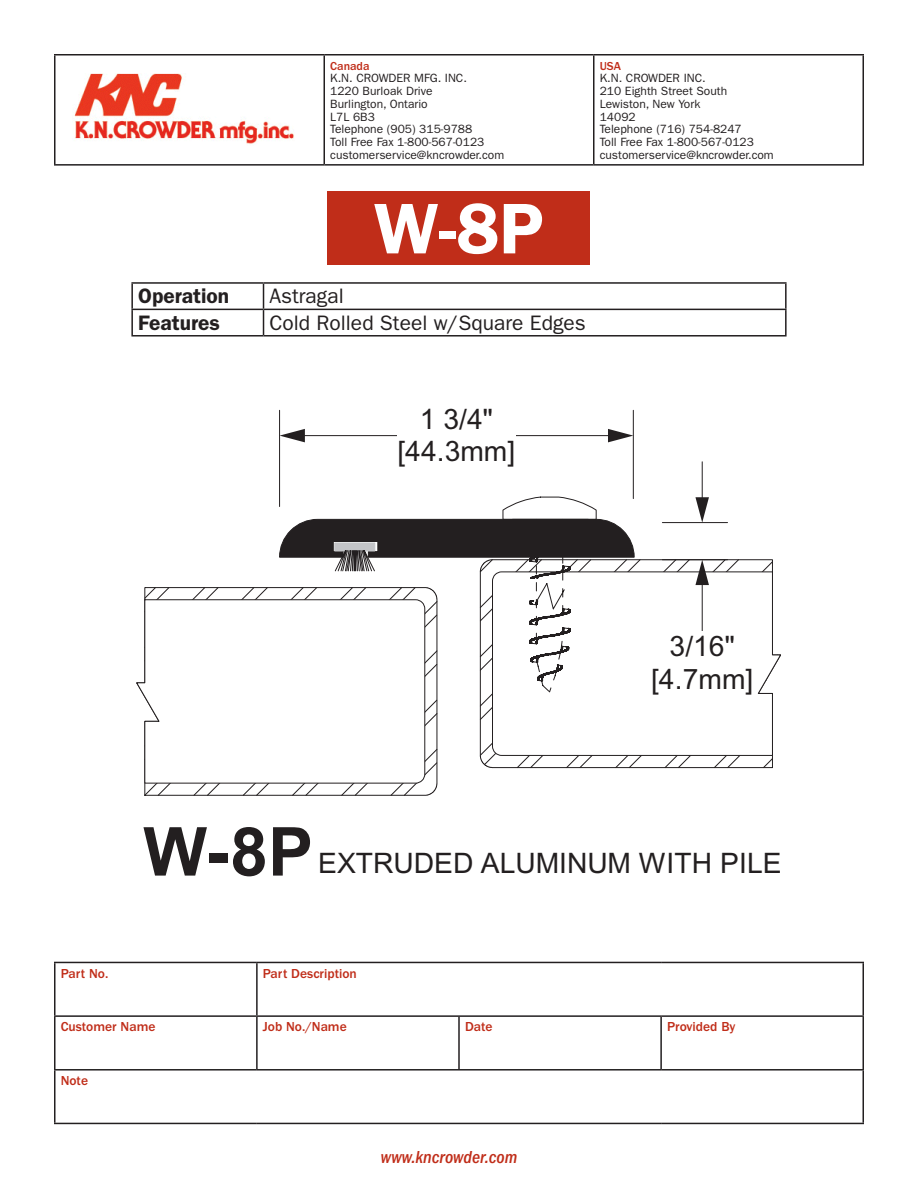
<style>
.page{position:relative;width:918px;height:1188px;background:#fff}
.page>*{position:absolute;margin:0;border:0;box-sizing:border-box;transform-origin:0 0}
.t1{font:600 72px "ITC Franklin Gothic Std";color:#fff}
.t2{font:700 67.5px "Arial";color:#231f20}
.t3{font:28.2px/32.4px "Arial";color:#231f20;text-align:center}
.t4{font:21px "ITC Franklin Gothic Std";color:#231f20}
.t5{font:600 21px "ITC Franklin Gothic Std";color:#231f20}
.t6{font:italic 500 condensed 18px "ITC Franklin Gothic Std";color:#c02d19}
.t7{font:500 13.5px "ITC Franklin Gothic Std";color:#c02d19}
.t8{font:12px/12.8px "ITC Franklin Gothic Std";color:#231f20}
.t9{font:500 12px "ITC Franklin Gothic Std";color:#c02d19}
</style>
<div class="page">
<hr style="left:54px;top:962px;width:203px;height:1px;background:#231f20">
<hr style="left:54px;top:963px;width:2px;height:52px;background:#231f20">
<hr style="left:257px;top:962px;width:202px;height:1px;background:#231f20">
<hr style="left:256px;top:963px;width:2px;height:52px;background:#231f20">
<hr style="left:459px;top:962px;width:202px;height:1px;background:#231f20">
<hr style="left:661px;top:962px;width:203px;height:1px;background:#231f20">
<hr style="left:862px;top:963px;width:2px;height:52px;background:#231f20">
<hr style="left:54px;top:1015px;width:203px;height:2px;background:#231f20">
<hr style="left:54px;top:1017px;width:2px;height:52px;background:#231f20">
<hr style="left:257px;top:1015px;width:202px;height:2px;background:#231f20">
<hr style="left:256px;top:1017px;width:2px;height:52px;background:#231f20">
<hr style="left:459px;top:1015px;width:202px;height:2px;background:#231f20">
<hr style="left:458px;top:1017px;width:2px;height:52px;background:#231f20">
<hr style="left:661px;top:1015px;width:203px;height:2px;background:#231f20">
<hr style="left:660px;top:1017px;width:2px;height:52px;background:#231f20">
<hr style="left:862px;top:1017px;width:2px;height:52px;background:#231f20">
<hr style="left:54px;top:1069px;width:203px;height:2px;background:#231f20">
<hr style="left:54px;top:1071px;width:2px;height:52px;background:#231f20">
<hr style="left:257px;top:1069px;width:202px;height:2px;background:#231f20">
<hr style="left:459px;top:1069px;width:202px;height:2px;background:#231f20">
<hr style="left:661px;top:1069px;width:203px;height:2px;background:#231f20">
<hr style="left:862px;top:1071px;width:2px;height:52px;background:#231f20">
<hr style="left:54px;top:1123px;width:203px;height:1px;background:#231f20">
<hr style="left:257px;top:1123px;width:202px;height:1px;background:#231f20">
<hr style="left:459px;top:1123px;width:202px;height:1px;background:#231f20">
<hr style="left:661px;top:1123px;width:203px;height:1px;background:#231f20">
<hr style="left:54px;top:54px;width:270px;height:2px;background:#231f20">
<hr style="left:54px;top:56px;width:2px;height:108px;background:#231f20">
<hr style="left:324px;top:54px;width:270px;height:2px;background:#231f20">
<hr style="left:324px;top:56px;width:1px;height:108px;background:#231f20">
<hr style="left:594px;top:54px;width:270px;height:2px;background:#231f20">
<hr style="left:593px;top:56px;width:1px;height:108px;background:#231f20">
<hr style="left:862px;top:56px;width:2px;height:108px;background:#231f20">
<hr style="left:54px;top:164px;width:270px;height:2px;background:#231f20">
<hr style="left:324px;top:164px;width:270px;height:2px;background:#231f20">
<hr style="left:594px;top:164px;width:270px;height:2px;background:#231f20">
<img style="left:74px;top:73px;width:220px;height:71px">
<div style="left:328px;top:191px;width:262px;height:74px;background:#c02d19"></div>
<hr style="left:131px;top:282px;width:133px;height:2px;background:#231f20">
<hr style="left:131px;top:284px;width:2px;height:25px;background:#231f20">
<hr style="left:264px;top:282px;width:523px;height:2px;background:#231f20">
<hr style="left:785px;top:284px;width:2px;height:25px;background:#231f20">
<hr style="left:131px;top:309px;width:133px;height:1px;background:#231f20">
<hr style="left:131px;top:310px;width:2px;height:25px;background:#231f20">
<hr style="left:264px;top:309px;width:523px;height:1px;background:#231f20">
<svg style="left:263px;top:284px;width:1px;height:51px"></svg>
<hr style="left:785px;top:310px;width:2px;height:25px;background:#231f20">
<hr style="left:131px;top:335px;width:133px;height:2px;background:#231f20">
<hr style="left:264px;top:335px;width:523px;height:2px;background:#231f20">
<svg style="left:144px;top:587px;width:293px;height:209px"></svg>
<svg style="left:137px;top:599px;width:288px;height:184px"></svg>
<svg style="left:480px;top:571px;width:293px;height:197px"></svg>
<svg style="left:492px;top:497px;width:289px;height:259px"></svg>
<svg style="left:279px;top:519px;width:355px;height:52px"></svg>
<hr style="left:279px;top:410px;width:1px;height:97px;background:#231f20">
<hr style="left:633px;top:410px;width:1px;height:89px;background:#231f20">
<svg style="left:280px;top:429px;width:25px;height:13px"></svg>
<svg style="left:608px;top:429px;width:25px;height:13px"></svg>
<hr style="left:304px;top:435px;width:305px;height:1px;background:#231f20">
<div style="left:420px;top:403px;width:73px;height:33px;background:#fff"></div>
<hr style="left:662px;top:522px;width:66px;height:1px;background:#231f20">
<hr style="left:662px;top:559px;width:66px;height:1px;background:#231f20">
<svg style="left:695px;top:497px;width:14px;height:26px"></svg>
<hr style="left:702px;top:462px;width:1px;height:36px;background:#231f20">
<svg style="left:695px;top:560px;width:14px;height:25px"></svg>
<hr style="left:702px;top:584px;width:1px;height:80px;background:#231f20">
<div style="left:670px;top:631px;width:65px;height:33px;background:#fff"></div>
<div style="left:651px;top:664px;width:102px;height:32px;background:#fff"></div>
<p class="t9" style="left:330px;top:59px;width:41px">Canada</p>
<p class="t8" style="left:330px;top:72px;width:176px">K.N. CROWDER MFG. INC.<br>1220 Burloak Drive<br>Burlington, Ontario<br>L7L 6B3<br>Telephone (905) 315-9788<br>Toll Free Fax 1-800-567-0123 customerservice@kncrowder.com</p>
<p class="t9" style="left:600px;top:59px;width:23px">USA</p>
<p class="t8" style="left:600px;top:72px;width:176px">K.N. CROWDER INC.<br>210 Eighth Street South<br>Lewiston, New York<br>14092<br>Telephone (716) 754-8247<br>Toll Free Fax 1-800-567-0123 customerservice@kncrowder.com</p>
<p class="t1" style="left:374px;top:186px;width:171px">W-8P</p>
<p class="t5" style="left:138px;top:284px;width:93px">Operation</p>
<p class="t4" style="left:270px;top:284px;width:76px">Astragal</p>
<p class="t5" style="left:138px;top:310px;width:83px">Features</p>
<p class="t4" style="left:270px;top:311px;width:318px">Cold Rolled Steel w/Square Edges</p>
<p class="t3" style="left:397px;top:403px;width:119px">1 3/4" [44.3mm]</p>
<p class="t3" style="left:651px;top:631px;width:104px">3/16" [4.7mm]</p>
<p class="t2" style="left:143px;top:812px;width:171px">W-8P</p>
<p class="t3" style="left:318px;top:847px;width:465px">EXTRUDED ALUMINUM WITH PILE</p>
<p class="t7" style="left:61px;top:966px;width:49px">Part No.</p>
<p class="t7" style="left:263px;top:966px;width:95px">Part Description</p>
<p class="t7" style="left:61px;top:1019px;width:96px">Customer Name</p>
<p class="t7" style="left:263px;top:1019px;width:85px">Job No./Name</p>
<p class="t7" style="left:465px;top:1019px;width:29px">Date</p>
<p class="t7" style="left:667px;top:1019px;width:70px">Provided By</p>
<p class="t7" style="left:61px;top:1073px;width:29px">Note</p>
<h3 class="t6" style="left:381px;top:1147px;width:138px">www.kncrowder.com</h3>
</div>
